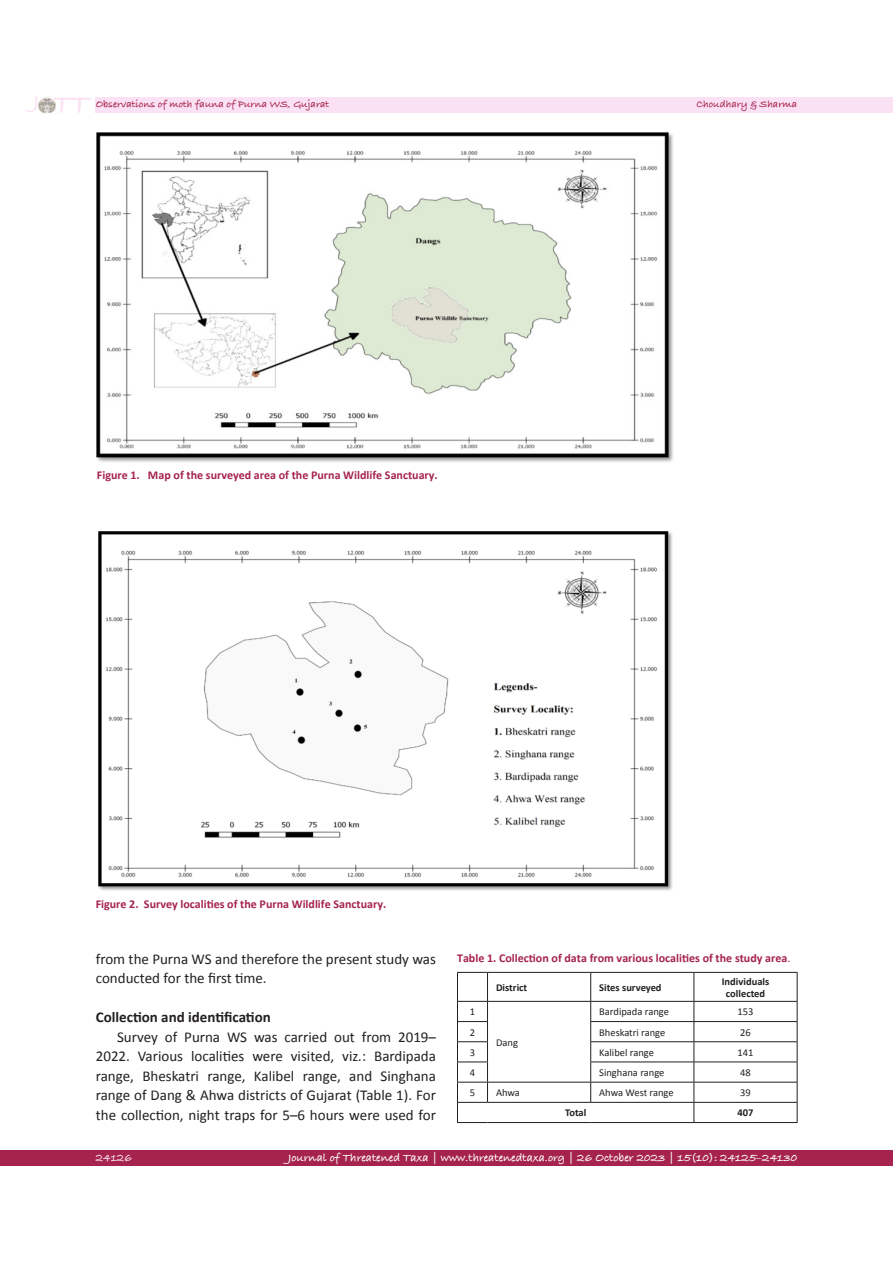
<style>
.page{position:relative;width:893px;height:1263px;background:#fff}
.page>*{position:absolute;margin:0;border:0;box-sizing:border-box;transform-origin:0 0}
.t1{font:700 28.95px "Bradley Hand ITCTT";color:#fbe1f4}
.Body_Text{font:15px/19.5px "Calibri";color:#231f20}
.t2{font:700 15px "Calibri";color:#231f20}
.t3{font:700 12px "Calibri";color:#a5234c}
.t4{font:700 12px "Bradley Hand ITCTT";color:#fff}
.t5{font:700 12px "Bradley Hand ITCTT";color:#fbe1f4}
.Table_Paragraph{font:10.5px "Calibri";color:#231f20}
.t6{font:700 10.5px "Bradley Hand ITCTT";color:#a5234c}
.Table_Paragraph-2{font:700 10.5px/12.6px "Calibri";color:#231f20;text-align:center}
.Table_Paragraph-3{font:10.5px "Calibri 2";color:#231f20}
.Table_Paragraph-4{font:10.5px "Calibri Bold 2";color:#231f20}
.s1{font-family:"Calibri Bold 2";font-weight:400}
.s2{font-style:italic}
.s3{font-family:"Calibri 2";font-weight:400}
</style>
<div class="page">
<div style="left:96px;top:97px;width:797px;height:16px;background:#fbe1f4"></div>
<div style="left:0;top:1150px;width:893px;height:16px;background:#a5234c"></div>
<img style="left:38px;top:97px;width:17px;height:16px">
<img style="left:96px;top:132px;width:577px;height:330px">
<img style="left:98px;top:531px;width:575px;height:360px">
<hr style="left:457px;top:972px;width:30px;height:1px;background:#1d1e1f">
<hr style="left:487px;top:972px;width:104px;height:1px;background:#1d1e1f">
<hr style="left:591px;top:972px;width:103px;height:1px;background:#1d1e1f">
<hr style="left:694px;top:972px;width:103px;height:1px;background:#1d1e1f">
<hr style="left:457px;top:1001px;width:30px;height:1px;background:#1d1e1f">
<hr style="left:487px;top:1001px;width:104px;height:1px;background:#1d1e1f">
<hr style="left:591px;top:1001px;width:103px;height:1px;background:#1d1e1f">
<hr style="left:694px;top:1001px;width:103px;height:1px;background:#1d1e1f">
<hr style="left:457px;top:1021px;width:31px;height:1px;background:#1d1e1f">
<hr style="left:590px;top:1021px;width:104px;height:1px;background:#1d1e1f">
<hr style="left:694px;top:1021px;width:103px;height:1px;background:#1d1e1f">
<hr style="left:457px;top:1041px;width:31px;height:1px;background:#1d1e1f">
<hr style="left:590px;top:1041px;width:104px;height:1px;background:#1d1e1f">
<hr style="left:694px;top:1041px;width:103px;height:1px;background:#1d1e1f">
<hr style="left:457px;top:1061px;width:31px;height:1px;background:#1d1e1f">
<hr style="left:590px;top:1061px;width:104px;height:1px;background:#1d1e1f">
<hr style="left:694px;top:1061px;width:103px;height:1px;background:#1d1e1f">
<hr style="left:457px;top:1082px;width:30px;height:1px;background:#1d1e1f">
<hr style="left:487px;top:1082px;width:104px;height:1px;background:#1d1e1f">
<hr style="left:591px;top:1082px;width:103px;height:1px;background:#1d1e1f">
<hr style="left:694px;top:1082px;width:103px;height:1px;background:#1d1e1f">
<hr style="left:457px;top:1102px;width:30px;height:1px;background:#1d1e1f">
<hr style="left:487px;top:1102px;width:104px;height:1px;background:#1d1e1f">
<hr style="left:591px;top:1102px;width:103px;height:1px;background:#1d1e1f">
<hr style="left:694px;top:1102px;width:103px;height:1px;background:#1d1e1f">
<hr style="left:457px;top:1122px;width:30px;height:1px;background:#1d1e1f">
<hr style="left:487px;top:1122px;width:104px;height:1px;background:#1d1e1f">
<hr style="left:591px;top:1122px;width:103px;height:1px;background:#1d1e1f">
<hr style="left:694px;top:1122px;width:103px;height:1px;background:#1d1e1f">
<svg style="left:457px;top:973px;width:1px;height:149px"></svg>
<svg style="left:487px;top:973px;width:1px;height:129px"></svg>
<svg style="left:590px;top:973px;width:1px;height:129px"></svg>
<svg style="left:694px;top:973px;width:1px;height:149px"></svg>
<svg style="left:797px;top:973px;width:1px;height:149px"></svg>
<h1 class="t1" style="left:34px;top:82px;width:57px"><sup>J</sup> TT</h1>
<p class="t6" style="left:96px;top:96px;width:235px">Observations of moth fauna of Purna WS, Gujarat</p>
<p class="t6" style="left:697px;top:96px;width:102px">Choudhary &amp; Sharma</p>
<p class="t3" style="left:97px;top:467px;width:342px"><span class="s1">Figure 1.</span> Map of the surveyed area of the Purna Wildlife Sanctuary.</p>
<p class="t3" style="left:96px;top:896px;width:292px"><span class="s1">Figure 2.</span> Survey localities of the Purna Wildlife Sanctuary.</p>
<p class="Body_Text" style="left:96px;top:949px;width:342px">from the Purna WS and therefore the present study was conducted for the first time.</p>
<p class="t2" style="left:96px;top:1008px;width:177px">Collection and identification</p>
<p class="Body_Text" style="left:96px;top:1027px;width:342px;text-align:justify;text-indent:21px">Survey of Purna WS was carried out from 2019– 2022. Various localities were visited, viz<span class="s2">.</span>: Bardipada range, Bheskatri range, Kalibel range, and Singhana range of Dang &amp; Ahwa districts of Gujarat (Table 1). For the collection, night traps for 5–6 hours were used for</p>
<p class="t3" style="left:457px;top:951px;width:335px">Table 1. Collection of data from various localities of the study area<span class="s3">.</span></p>
<p class="Table_Paragraph-3" style="left:470px;top:1005px;width:7px">1</p>
<p class="Table_Paragraph-2" style="left:496px;top:981px;width:33px">District</p>
<p class="Table_Paragraph-2" style="left:599px;top:981px;width:64px">Sites surveyed</p>
<p class="Table_Paragraph-2" style="left:722px;top:975px;width:49px">Individuals <span class="s1">collected</span></p>
<p class="Table_Paragraph" style="left:599px;top:1005px;width:71px">Bardipada range</p>
<p class="Table_Paragraph-3" style="left:737px;top:1005px;width:17px">153</p>
<p class="Table_Paragraph-3" style="left:470px;top:1025px;width:7px">2</p>
<p class="Table_Paragraph" style="left:599px;top:1025px;width:68px">Bheskatri range</p>
<p class="Table_Paragraph-3" style="left:740px;top:1025px;width:12px">26</p>
<p class="Table_Paragraph-3" style="left:470px;top:1046px;width:7px">3</p>
<p class="Table_Paragraph" style="left:599px;top:1046px;width:56px">Kalibel range</p>
<p class="Table_Paragraph-3" style="left:738px;top:1046px;width:17px">141</p>
<p class="Table_Paragraph-3" style="left:470px;top:1066px;width:7px">4</p>
<p class="Table_Paragraph" style="left:599px;top:1066px;width:67px">Singhana range</p>
<p class="Table_Paragraph-3" style="left:740px;top:1066px;width:12px">48</p>
<p class="Table_Paragraph-3" style="left:470px;top:1086px;width:7px">5</p>
<p class="Table_Paragraph" style="left:496px;top:1086px;width:25px">Ahwa</p>
<p class="Table_Paragraph" style="left:599px;top:1086px;width:76px">Ahwa West range</p>
<p class="Table_Paragraph" style="left:740px;top:1086px;width:12px">39</p>
<p class="Table_Paragraph-4" style="left:565px;top:1106px;width:23px">Total</p>
<p class="Table_Paragraph-4" style="left:737px;top:1106px;width:17px">407</p>
<p class="Table_Paragraph" style="left:496px;top:1035px;width:23px">Dang</p>
<p class="t5" style="left:96px;top:1149px;width:38px">24126</p>
<p class="t4" style="left:288px;top:1148px;width:511px">Journal of Threatened Taxa | www.threatenedtaxa.org | 26 October 2023 | 15(10): 24125–24130</p>
</div>
